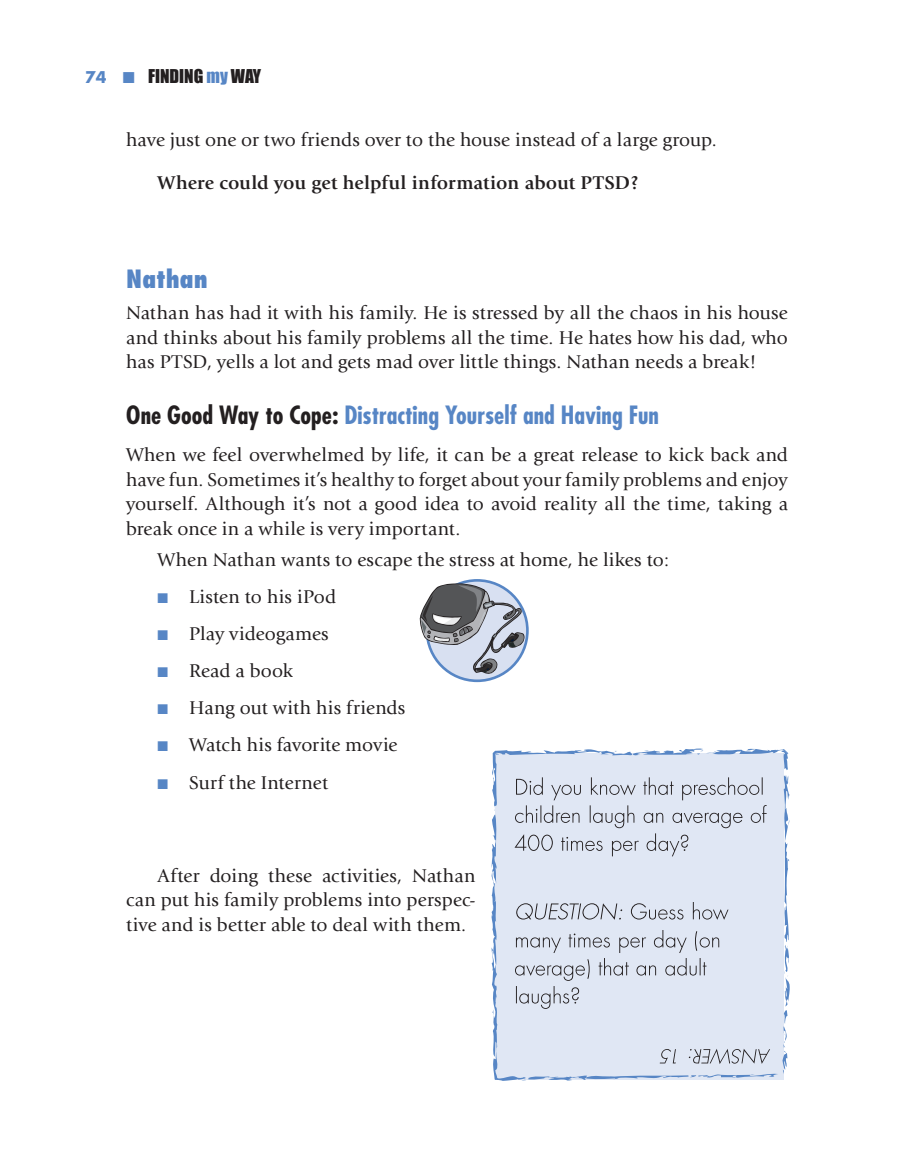
<style>
.page{position:relative;width:914px;height:1166px;background:#fff}
.page>*{position:absolute;margin:0;border:0;box-sizing:border-box;transform-origin:0 0}
.t1{font:700 condensed 24.5px "Futura";color:#5786c5}
.t2{font:800 condensed 24.5px "Futura";color:#5786c5}
.t3{font:19.25px/24.5px "Giovanni";letter-spacing:.005em;color:#231f20;text-align:justify}
.t4{font:700 19.25px "Giovanni";letter-spacing:.005em;color:#231f20}
.t5{font:17.5px "Impact";color:#231f20}
.s1{font-family:"Futura";font-weight:700;font-size:15.75px;color:#5786c5}
.s2{color:#5786c5}
.s3{color:#231f20}
</style>
<div class="page">
<svg style="left:491px;top:748px;width:299px;height:333px;background:#d6ddeb"></svg>
<div style="left:425px;top:579px;width:103px;height:103px;border:3px solid #5786c5;border-radius:50%"></div>
<svg style="left:420px;top:583px;width:104px;height:91px;background:#a4a9b2"></svg>
<p class="t5" style="left:85px;top:65px;width:177px"><span class="s1">74</span> <span class="s2">■</span> FINDING <span class="s2">my</span> WAY</p>
<p class="t3" style="left:126px;top:127px;width:592px">have just one or two friends over to the house instead of a large group.</p>
<p class="t4" style="left:157px;top:171px;width:482px">Where could you get helpful information about PTSD?</p>
<p class="t2" style="left:126px;top:264px;width:83px">Nathan</p>
<p class="t3" style="left:126px;top:301px;width:663px">Nathan has had it with his family. He is stressed by all the chaos in his house and thinks about his family problems all the time. He hates how his dad, who has PTSD, yells a lot and gets mad over little things. Nathan needs a break!</p>
<p class="t1" style="left:126px;top:399px;width:534px"><span class="s3">One Good Way to Cope:</span> Distracting Yourself and Having Fun</p>
<p class="t3" style="left:126px;top:443px;width:663px">When we feel overwhelmed by life, it can be a great release to kick back and have fun. Sometimes it’s healthy to forget about your family problems and enjoy yourself. Although it’s not a good idea to avoid reality all the time, taking a break once in a while is very important.</p>
<p class="t3" style="left:157px;top:547px;width:513px">When Nathan wants to escape the stress at home, he likes to:</p>
<p class="t3" style="left:158px;top:584px;width:180px"><span class="s2">■</span> Listen to his iPod</p>
<p class="t3" style="left:158px;top:621px;width:173px"><span class="s2">■</span> Play videogames</p>
<p class="t3" style="left:158px;top:659px;width:137px"><span class="s2">■</span> Read a book</p>
<p class="t3" style="left:158px;top:696px;width:249px"><span class="s2">■</span> Hang out with his friends</p>
<p class="t3" style="left:158px;top:733px;width:241px"><span class="s2">■</span> Watch his favorite movie</p>
<p class="t3" style="left:158px;top:770px;width:172px"><span class="s2">■</span> Surf the Internet</p>
<p class="t3" style="left:126px;top:863px;width:351px;text-indent:32px">After doing these activities, Nathan can put his family problems into perspec&shy;tive and is better able to deal with them.</p>
</div>
